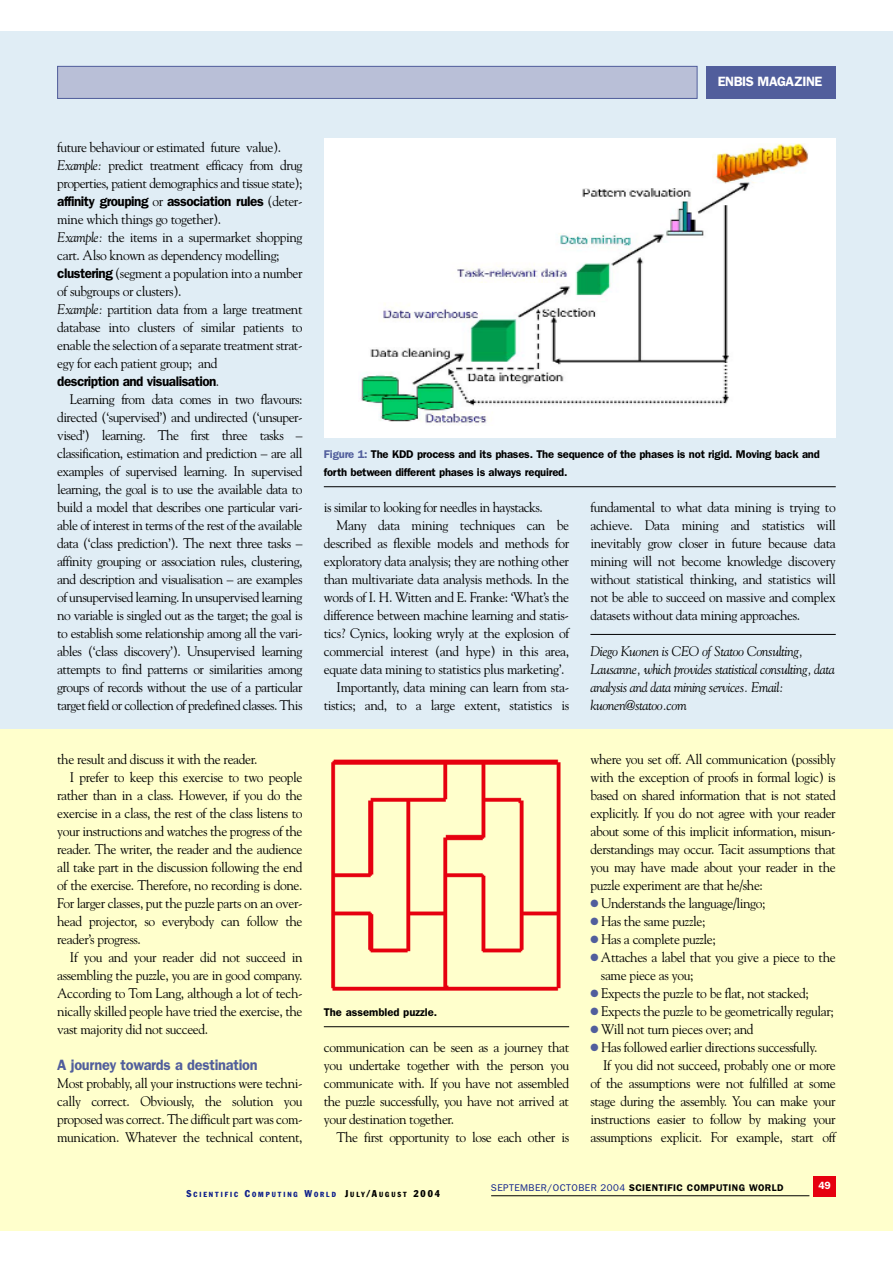
<style>
.page{position:relative;width:893px;height:1263px;background:#fff}
.page>*{position:absolute;margin:0;border:0;box-sizing:border-box;transform-origin:0 0}
.t1{font:600 15px "Franklin Gothic";letter-spacing:-.02em;color:#515e9c}
.t2{font:13.8px/18px "Goudy";letter-spacing:-.03em;color:#000;text-align:justify}
.t3{font:italic 13.8px/18px "Goudy";letter-spacing:-.03em;color:#000}
.t4{font:600 13.8px "Franklin Gothic";letter-spacing:-.035em;color:#000}
.t5{font:600 13.5px "Franklin Gothic";letter-spacing:-.03em;color:#fff}
.t6{font:600 11.25px/18px "Franklin Gothic";letter-spacing:-.02em;color:#000}
.t7{font:600 11.25px "Franklin Gothic";color:#000}
.t8{font:600 10.5px "Franklin Gothic";color:#fff}
.t9{font:600 9.75px "Franklin Gothic";letter-spacing:.04em;color:#000}
.t10{font:condensed 7.35px "Franklin Gothic";letter-spacing:.265em;color:#10218b}
.s1{font-style:italic}
.s2{font-family:"Goudy";font-weight:400}
.s3{font-family:"Franklin Gothic";font-weight:600}
.s4{color:#515e9c}
.s5{font-size:9.75px}
.s6{font-size:9.75px;color:#000}
.s7{color:#000}
.s8{font-weight:400;color:#10218b}
</style>
<div class="page">
<div style="left:0;top:32px;width:892px;height:1199px;background:#e0edf5"></div>
<div style="left:0;top:729px;width:892px;height:502px;background:#ffc"></div>
<hr style="left:491px;top:1196px;width:318px;height:1px;background:#000">
<div style="left:813px;top:1176px;width:22px;height:20px;background:#e6000f"></div>
<div style="left:706px;top:66px;width:129px;height:33px;background:#515e9c"></div>
<div style="left:58px;top:66px;width:639px;height:32px;background:#b9bfd7"></div>
<div style="left:57px;top:66px;width:640px;height:33px;border:1px solid #515e9c"></div>
<img style="left:331px;top:759px;width:230px;height:232px">
<hr style="left:324px;top:1026px;width:245px;height:1px;background:#000">
<hr style="left:590px;top:634px;width:245px;height:1px;background:#000">
<div style="left:324px;top:138px;width:511px;height:300px;background:#fff"></div>
<img style="left:361px;top:143px;width:447px;height:282px">
<hr style="left:324px;top:486px;width:511px;height:1px;background:#000">
<p class="t5" style="left:717px;top:77px;width:106px">ENBIS MAGAZINE</p>
<p class="t2" style="left:57px;top:139px;width:247px;text-align:left">future behaviour or estimated future value).<br><span class="s1">Example:</span> predict treatment efficacy from drug properties, patient demographics and tissue state);</p>
<p class="t4" style="left:57px;top:196px;width:247px">affinity grouping <span class="s2">or</span> association rules <span class="s2">(deter-</span></p>
<p class="t2" style="left:57px;top:211px;width:247px;text-align:left">mine which things go together).<br><span class="s1">Example:</span> the items in a supermarket shopping cart. Also known as dependency modelling; <span class="s3">clustering</span> (segment a population into a number of subgroups or clusters).<br><span class="s1">Example:</span> partition data from a large treatment database into clusters of similar patients to enable the selection of a separate treatment strat&shy;egy for each patient group; and</p>
<p class="t4" style="left:57px;top:376px;width:164px">description and visualisation<span class="s2">.</span></p>
<p class="t2" style="left:57px;top:391px;width:247px;text-indent:13px">Learning from data comes in two flavours: directed (‘supervised’) and undirected (‘unsuper&shy;vised’) learning. The first three tasks – classification, estimation and prediction – are all examples of supervised learning. In supervised learning, the goal is to use the available data to build a model that describes one particular vari&shy;able of interest in terms of the rest of the available data (‘class prediction’). The next three tasks – affinity grouping or association rules, clustering, and description and visualisation – are examples of unsupervised learning. In unsupervised learning no variable is singled out as the target; the goal is to establish some relationship among all the vari&shy;ables (‘class discovery’). Unsupervised learning attempts to find patterns or similarities among groups of records without the use of a particular target field or collection of predefined classes. This</p>
<p class="t2" style="left:57px;top:751px;width:202px">the result and discuss it with the reader.</p>
<p class="t2" style="left:70px;top:769px;width:234px">I prefer to keep this exercise to two people</p>
<p class="t2" style="left:57px;top:787px;width:247px">rather than in a class. However, if you do the</p>
<p class="t2" style="left:57px;top:805px;width:247px">exercise in a class, the rest of the class listens to</p>
<p class="t2" style="left:57px;top:823px;width:247px">your instructions and watches the progress of the</p>
<p class="t2" style="left:57px;top:841px;width:247px">reader. The writer, the reader and the audience</p>
<p class="t2" style="left:57px;top:859px;width:247px">all take part in the discussion following the end</p>
<p class="t2" style="left:57px;top:877px;width:247px">of the exercise. Therefore, no recording is done.</p>
<p class="t2" style="left:57px;top:895px;width:247px">For larger classes, put the puzzle parts on an over-</p>
<p class="t2" style="left:57px;top:913px;width:247px">head projector, so everybody can follow the</p>
<p class="t2" style="left:57px;top:931px;width:85px">reader’s progress.</p>
<p class="t2" style="left:70px;top:949px;width:234px">If you and your reader did not succeed in</p>
<p class="t2" style="left:57px;top:967px;width:247px">assembling the puzzle, you are in good company.</p>
<p class="t2" style="left:57px;top:985px;width:247px">According to Tom Lang, although a lot of tech-</p>
<p class="t2" style="left:57px;top:1003px;width:247px">nically skilled people have tried the exercise, the</p>
<p class="t2" style="left:57px;top:1021px;width:152px">vast majority did not succeed.</p>
<p class="t1" style="left:57px;top:1060px;width:202px">A journey towards a destination</p>
<p class="t2" style="left:57px;top:1075px;width:247px">Most probably, all your instructions were techni&shy;cally correct. Obviously, the solution you proposed was correct. The difficult part was com&shy;munication. Whatever the technical content,</p>
<p class="t6" style="left:324px;top:446px;width:497px"><span class="s4">Figure 1:</span> The KDD process and its phases. The sequence of the phases is not rigid. Moving back and forth between different phases is always required.</p>
<p class="t2" style="left:324px;top:499px;width:220px">is similar to looking for needles in haystacks.</p>
<p class="t2" style="left:336px;top:517px;width:234px">Many data mining techniques can be</p>
<p class="t2" style="left:324px;top:535px;width:247px">described as flexible models and methods for</p>
<p class="t2" style="left:324px;top:553px;width:247px">exploratory data analysis; they are nothing other</p>
<p class="t2" style="left:324px;top:571px;width:247px">than multivariate data analysis methods. In the</p>
<p class="t2" style="left:324px;top:589px;width:247px">words of I. H. Witten and E. Franke: ‘What’s the</p>
<p class="t2" style="left:324px;top:607px;width:247px">difference between machine learning and statis-</p>
<p class="t2" style="left:324px;top:625px;width:247px">tics? Cynics, looking wryly at the explosion of</p>
<p class="t2" style="left:324px;top:643px;width:247px">commercial interest (and hype) in this area,</p>
<p class="t2" style="left:324px;top:661px;width:242px">equate data mining to statistics plus marketing’.</p>
<p class="t2" style="left:336px;top:679px;width:234px">Importantly, data mining can learn from sta-</p>
<p class="t2" style="left:324px;top:697px;width:247px">tistics; and, to a large extent, statistics is</p>
<p class="t7" style="left:324px;top:1008px;width:115px">The assembled puzzle.</p>
<p class="t2" style="left:324px;top:1039px;width:247px">communication can be seen as a journey that you undertake together with the person you communicate with. If you have not assembled the puzzle successfully, you have not arrived at your destination together.</p>
<p class="t2" style="left:336px;top:1129px;width:234px">The first opportunity to lose each other is</p>
<p class="t2" style="left:590px;top:499px;width:247px">fundamental to what data mining is trying to achieve. Data mining and statistics will inevitably grow closer in future because data mining will not become knowledge discovery without statistical thinking, and statistics will not be able to succeed on massive and complex datasets without data mining approaches.</p>
<p class="t3" style="left:590px;top:643px;width:246px">Diego Kuonen is CEO of Statoo Consulting, Lausanne, which provides statistical consulting, data analysis and data mining services. Email: kuonen@statoo.com</p>
<p class="t2" style="left:590px;top:751px;width:247px">where you set off. All communication (possibly with the exception of proofs in formal logic) is based on shared information that is not stated explicitly. If you do not agree with your reader about some of this implicit information, misun&shy;derstandings may occur. Tacit assumptions that you may have made about your reader in the puzzle experiment are that he/she:</p>
<p class="t2" style="left:590px;top:895px;width:176px"><span class="s4">●</span> Understands the language/lingo;</p>
<p class="t2" style="left:590px;top:913px;width:116px"><span class="s4">●</span> Has the same puzzle;</p>
<p class="t2" style="left:590px;top:931px;width:127px"><span class="s4">●</span> Has a complete puzzle;</p>
<p class="t2" style="left:601px;top:949px;width:236px;text-indent:-10px"><span class="s4">●</span> Attaches a label that you give a piece to the same piece as you;</p>
<p class="t2" style="left:590px;top:985px;width:220px"><span class="s4">●</span> Expects the puzzle to be flat, not stacked;</p>
<p class="t2" style="left:590px;top:1003px;width:245px"><span class="s4">●</span> Expects the puzzle to be geometrically regular;</p>
<p class="t2" style="left:590px;top:1021px;width:165px"><span class="s4">●</span> Will not turn pieces over; and</p>
<p class="t2" style="left:590px;top:1039px;width:228px"><span class="s4">●</span> Has followed earlier directions successfully.</p>
<p class="t2" style="left:603px;top:1057px;width:234px">If you did not succeed, probably one or more</p>
<p class="t2" style="left:590px;top:1075px;width:247px">of the assumptions were not fulfilled at some</p>
<p class="t2" style="left:590px;top:1093px;width:247px">stage during the assembly. You can make your</p>
<p class="t2" style="left:590px;top:1111px;width:247px">instructions easier to follow by making your</p>
<p class="t2" style="left:590px;top:1129px;width:247px">assumptions explicit. For example, start off</p>
<p class="t10" style="left:186px;top:1191px;width:255px"><span class="s5">S</span>CIENTIFIC <span class="s5">C</span>OMPUTING <span class="s5">W</span>ORLD <span class="s6">J</span><span class="s7">ULY</span><span class="s6">/A</span><span class="s7">UGUST</span> <span class="s6">2004</span></p>
<p class="t9" style="left:491px;top:1184px;width:294px"><span class="s8">SEPTEMBER/OCTOBER 2004</span> SCIENTIFIC COMPUTING WORLD</p>
<p class="t8" style="left:818px;top:1182px;width:14px">49</p>
</div>
